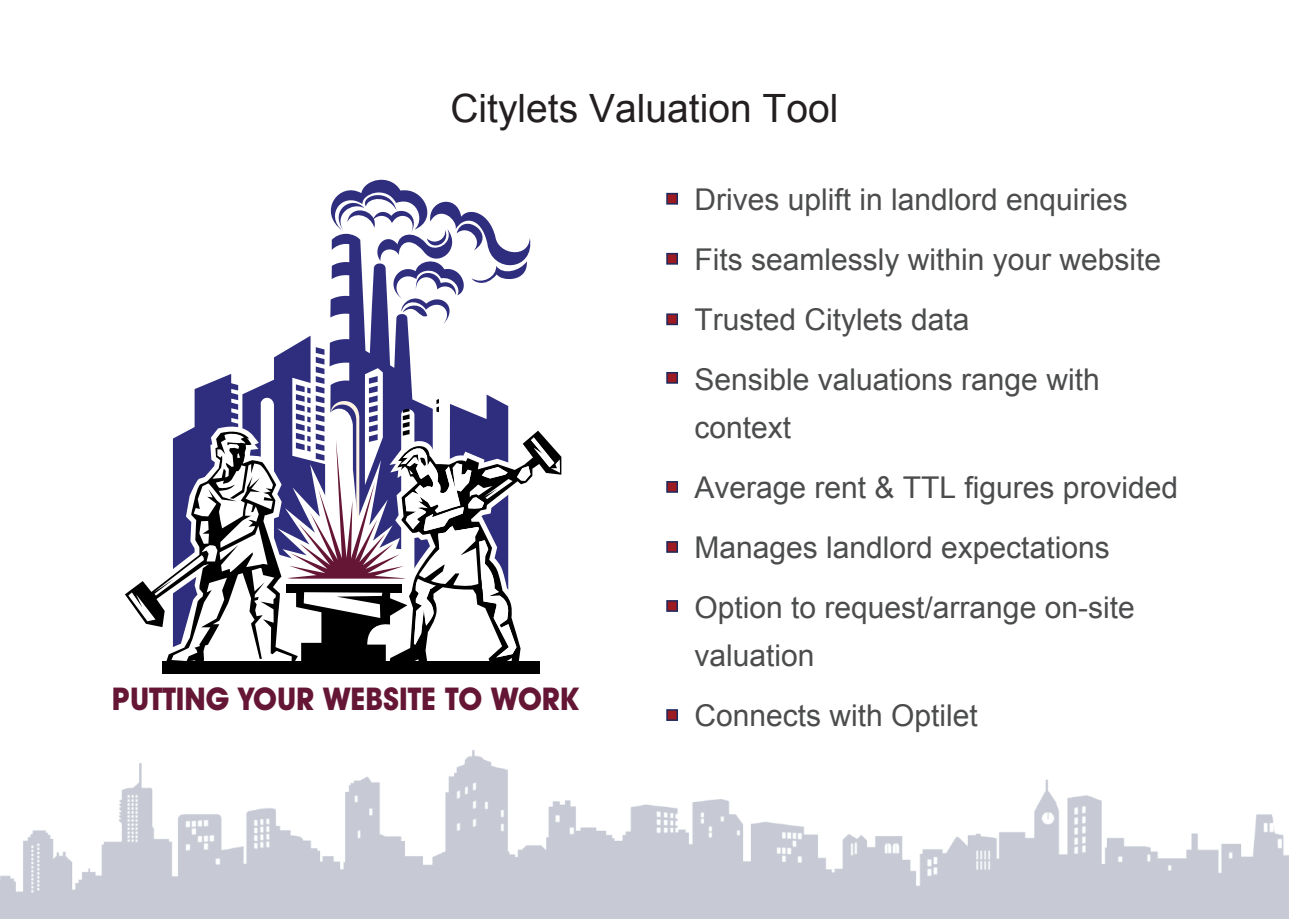
<style>
.page{position:relative;width:1289px;height:919px;background:#fff}
.page>*{position:absolute;margin:0;border:0;box-sizing:border-box;transform-origin:0 0}
.t1{font:39px "Arial";color:#231f20}
.t2{font:700 31.5px "Avant Garde IT Cby BT";color:#651634;scale:.96 1}
.t3{font:30px/60px "Arial";color:#4b4c4d}
</style>
<div class="page">
<img style="left:0;top:750px;width:1288px;height:168px">
<svg style="left:125px;top:179px;width:436px;height:490px"></svg>
<div style="left:162px;top:661px;width:377px;height:13px;background:#000"></div>
<div style="left:666px;top:193px;width:12px;height:11px;background:#9c1b22;border:2px solid #1d285c"></div>
<div style="left:666px;top:253px;width:12px;height:11px;background:#9c1b22;border:2px solid #1d285c"></div>
<div style="left:666px;top:313px;width:12px;height:12px;background:#9c1b22;border:2px solid #1d285c"></div>
<div style="left:666px;top:372px;width:12px;height:11px;background:#9c1b22;border:2px solid #1d285c"></div>
<div style="left:666px;top:481px;width:12px;height:11px;background:#9c1b22;border:2px solid #1d285c"></div>
<div style="left:666px;top:541px;width:12px;height:11px;background:#9c1b22;border:2px solid #1d285c"></div>
<div style="left:666px;top:600px;width:12px;height:11px;background:#9c1b22;border:2px solid #1d285c"></div>
<div style="left:666px;top:709px;width:12px;height:11px;background:#9c1b22;border:2px solid #1d285c"></div>
<h1 class="t1" style="left:450px;top:83px;width:389px">Citylets Valuation Tool</h1>
<p class="t2" style="left:112px;top:680px;width:487px">PUTTING YOUR WEBSITE TO WORK</p>
<p class="t3" style="left:694px;top:169px;width:468px">Drives uplift in landlord enquiries<br>Fits seamlessly within your website<br>Trusted Citylets data<br>Sensible valuations range with</p>
<p class="t3" style="left:694px;top:397px;width:485px">context<br>Average rent &amp; TTL figures provided<br>Manages landlord expectations<br>Option to request/arrange on-site</p>
<p class="t3" style="left:694px;top:625px;width:285px">valuation<br>Connects with Optilet</p>
</div>
